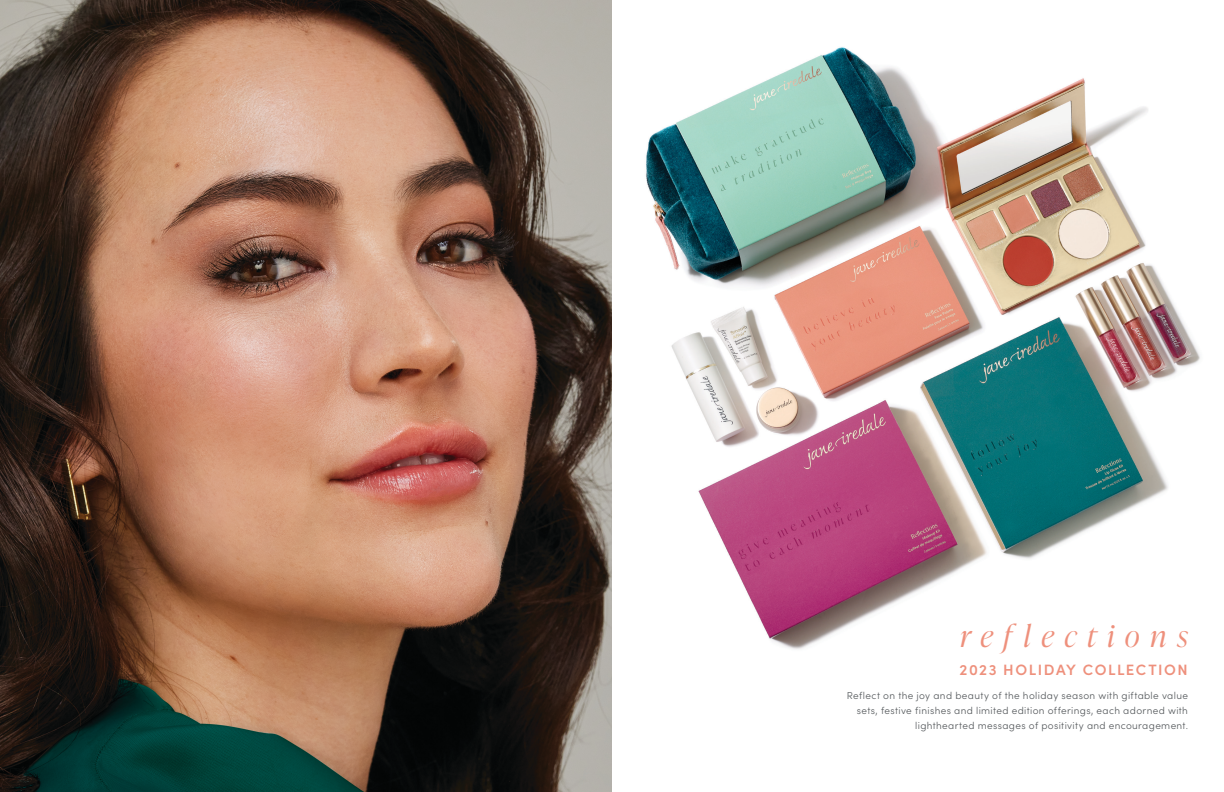
<style>
.page{position:relative;width:1224px;height:792px;background:#fff}
.page>*{position:absolute;margin:0;border:0;box-sizing:border-box;transform-origin:0 0}
.t1{font:italic 300 30px "Ivy Presto Display";letter-spacing:.35em;color:#ee907c}
.t2{font:600 15px "Sofia Pro";letter-spacing:.095em;color:#ee907c}
.t3{font:300 10px/15px "Sofia Pro";letter-spacing:.035em;color:#54585b;text-align:right}
</style>
<div class="page">
<img style="left:0;top:0;width:612px;height:792px">
<img style="left:646px;top:47px;width:554px;height:602px">
<h1 class="t1" style="left:960px;top:615px;width:229px">reflections</h1>
<h2 class="t2" style="left:960px;top:659px;width:230px">2023 HOLIDAY COLLECTION</h2>
<p class="t3" style="left:847px;top:688px;width:343px">Reflect on the joy and beauty of the holiday season with giftable value sets, festive finishes and limited edition offerings, each adorned with lighthearted messages of positivity and encouragement.</p>
</div>
